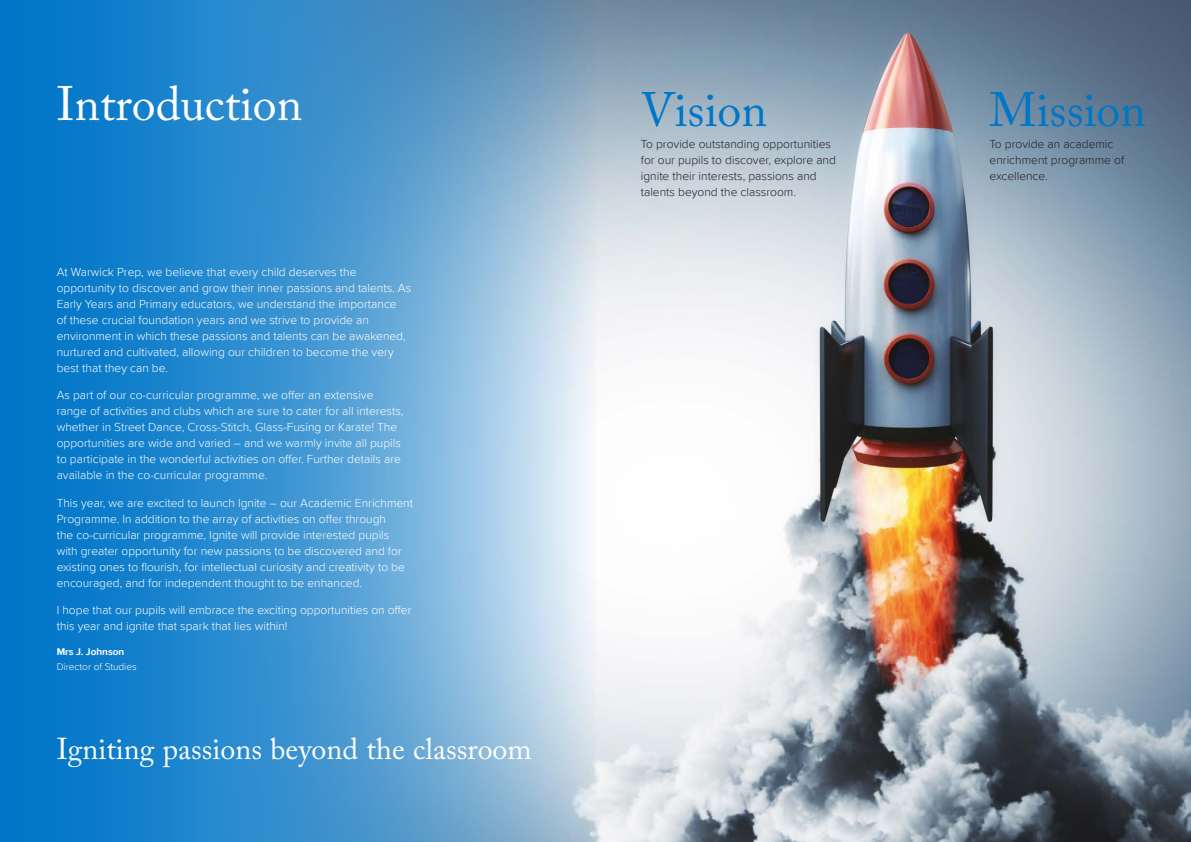
<style>
.page{position:relative;width:1191px;height:842px;background:#fff}
.page>*{position:absolute;margin:0;border:0;box-sizing:border-box;transform-origin:0 0}
.t1{font:48px "Adobe Caslon Pro";color:#0076c8}
.t2{font:48px "Adobe Caslon Pro";color:#fff}
.t3{font:30px "Adobe Caslon Pro";color:#fff}
.t4{font:300 12px/16px "Proxima Nova";color:#fff}
.t5{font:300 12px/16px "Proxima Nova";color:#231f20}
.t6{font:300 10px "Proxima Nova";color:#fff}
.t7{font:700 10px "Proxima Nova";color:#fff}
</style>
<div class="page">
<img style="left:595px;top:0;width:596px;height:842px">
<svg style="left:0;top:0;width:595px;height:842px;background:#4a9ad2"></svg>
<p class="t2" style="left:57px;top:76px;width:247px">Introduction</p>
<p class="t1" style="left:989px;top:81px;width:158px">Mission</p>
<p class="t5" style="left:989px;top:135px;width:136px">To provide an academic enrichment programme of excellence.</p>
<p class="t1" style="left:641px;top:81px;width:128px">Vision</p>
<p class="t5" style="left:641px;top:135px;width:196px">To provide outstanding opportunities for our pupils to discover, explore and ignite their interests, passions and talents beyond the classroom.</p>
<p class="t4" style="left:57px;top:263px;width:356px">At Warwick Prep, we believe that every child deserves the opportunity to discover and grow their inner passions and talents. As Early Years and Primary educators, we understand the importance<br>of these crucial foundation years and we strive to provide an environment in which these passions and talents can be awakened, nurtured and cultivated, allowing our children to become the very best that they can be.</p>
<p class="t4" style="left:57px;top:387px;width:348px">As part of our co-curricular programme, we offer an extensive range of activities and clubs which are sure to cater for all interests, whether in Street Dance, Cross-Stitch, Glass-Fusing or Karate! The opportunities are wide and varied – and we warmly invite all pupils to participate in the wonderful activities on offer. Further details are available in the co-curricular programme.</p>
<p class="t4" style="left:57px;top:494px;width:358px">This year, we are excited to launch Ignite – our Academic Enrichment Programme. In addition to the array of activities on offer through<br>the co-curricular programme, Ignite will provide interested pupils with greater opportunity for new passions to be discovered and for existing ones to flourish, for intellectual curiosity and creativity to be encouraged, and for independent thought to be enhanced.</p>
<p class="t4" style="left:57px;top:601px;width:356px">I hope that our pupils will embrace the exciting opportunities on offer this year and ignite that spark that lies within!</p>
<p class="t7" style="left:57px;top:645px;width:69px">Mrs J. Johnson</p>
<p class="t6" style="left:57px;top:660px;width:81px">Director of Studies</p>
<p class="t3" style="left:57px;top:731px;width:476px">Igniting passions beyond the classroom</p>
</div>
